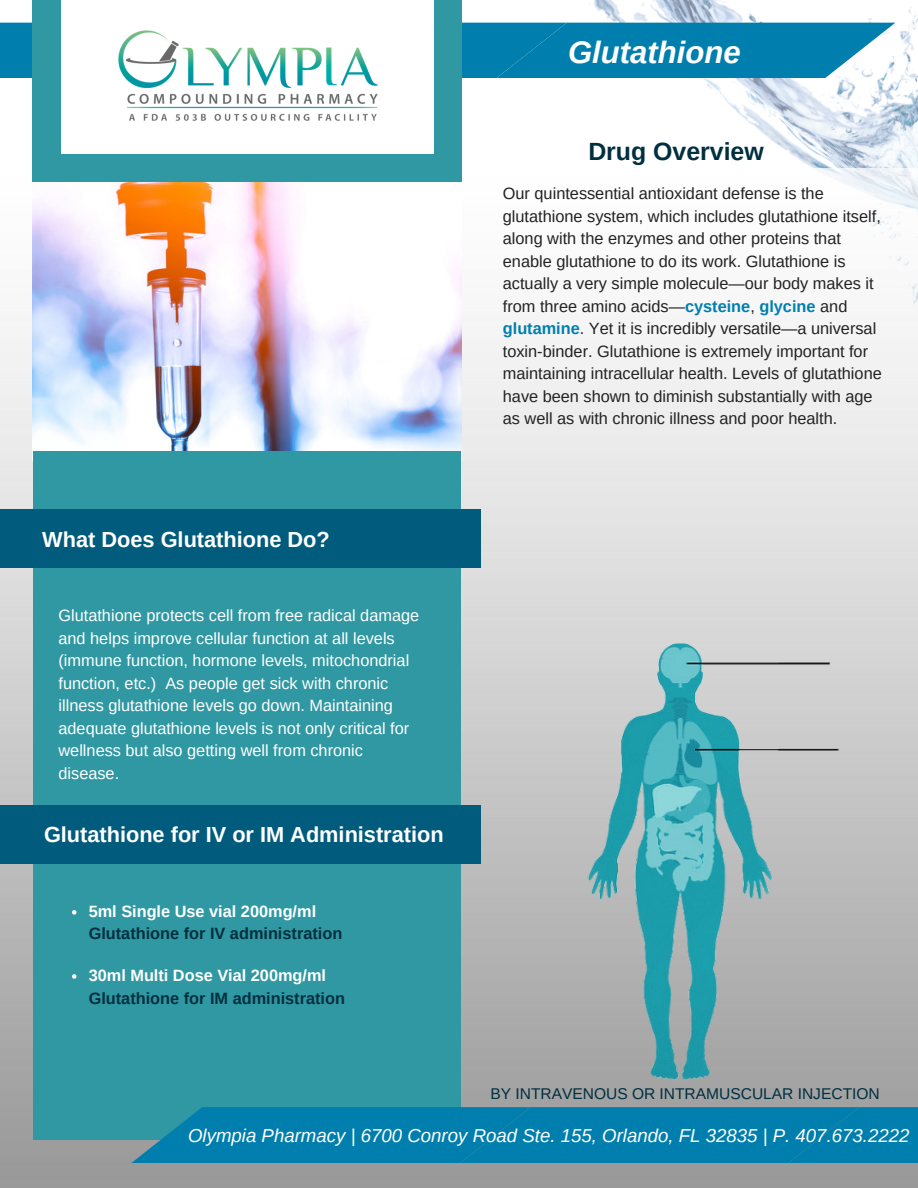
<style>
.page{position:relative;width:918px;height:1188px;background:#fff}
.page>*{position:absolute;margin:0;border:0;box-sizing:border-box;transform-origin:0 0}
.t1{font:italic 700 31.2px "Arimo";color:#fff}
.t2{font:700 24.9px "Arimo";color:#002f40}
.t3{font:700 21.75px "Arimo";color:#fff}
.t4{font:italic 18.75px "Arimo";color:#fff}
.t5{font:16.35px/22.5px "Arimo";color:#222}
.t6{font:16.35px/22.5px "Arimo";color:#fff}
.t7{font:700 16.35px "Arimo";color:#002f40}
.t8{font:700 16.35px "Arimo";color:#fff}
.t9{font:15.6px "Arimo";color:#002f40}
.s1{font-weight:700;color:#007fae}
</style>
<div class="page">
<img style="left:462px;top:0;width:456px;height:168px">
<svg style="left:0;top:23px;width:895px;height:55px;background:#1288b3"></svg>
<img style="left:0;top:168px;width:918px;height:1020px">
<img style="left:33px;top:182px;width:428px;height:269px">
<div style="left:44px;top:458px;width:406px;height:675px;background:#3098a2"></div>
<div style="left:33px;top:470px;width:20px;height:651px;background:#3098a2"></div>
<div style="left:33px;top:1119px;width:20px;height:20px;background:#3098a2"></div>
<div style="left:441px;top:470px;width:20px;height:651px;background:#3098a2"></div>
<div style="left:52px;top:1119px;width:390px;height:20px;background:#3098a2"></div>
<div style="left:441px;top:451px;width:20px;height:21px;background:#3098a2"></div>
<div style="left:33px;top:451px;width:20px;height:21px;background:#3098a2"></div>
<div style="left:52px;top:451px;width:390px;height:21px;background:#3098a2"></div>
<div style="left:129px;top:1107px;width:789px;height:55px;background:#007fae"></div>
<div style="left:0;top:510px;width:480px;height:58px;background:#005b7c"></div>
<div style="left:51px;top:0;width:392px;height:161px;background:#fff"></div>
<div style="left:434px;top:154px;width:28px;height:28px;background:#3098a2"></div>
<div style="left:32px;top:0;width:28px;height:156px;background:#3098a2"></div>
<div style="left:32px;top:154px;width:28px;height:28px;background:#3098a2"></div>
<div style="left:434px;top:0;width:28px;height:156px;background:#3098a2"></div>
<div style="left:58px;top:154px;width:378px;height:28px;background:#3098a2"></div>
<img style="left:582px;top:610px;width:272px;height:486px">
<div style="left:0;top:806px;width:480px;height:58px;background:#005b7c"></div>
<svg style="left:72px;top:910px;width:4px;height:5px"></svg>
<img style="left:118px;top:30px;width:260px;height:91px">
<svg style="left:72px;top:974px;width:4px;height:5px"></svg>
<h1 class="t1" style="left:568px;top:35px;width:174px">Glutathione</h1>
<h2 class="t2" style="left:588px;top:137px;width:177px">Drug Overview</h2>
<h3 class="t3" style="left:42px;top:527px;width:289px">What Does Glutathione Do?</h3>
<p class="t6" style="left:59px;top:604px;width:362px">Glutathione protects cell from free radical damage and helps improve cellular function at all levels (immune function, hormone levels, mitochondrial function, etc.) As people get sick with chronic illness glutathione levels go down. Maintaining adequate glutathione levels is not only critical for wellness but also getting well from chronic disease.</p>
<h3 class="t3" style="left:44px;top:822px;width:401px">Glutathione for IV or IM Administration</h3>
<p class="t8" style="left:89px;top:902px;width:229px">5ml Single Use vial 200mg/ml</p>
<p class="t7" style="left:89px;top:925px;width:255px">Glutathione for IV administration</p>
<p class="t8" style="left:89px;top:966px;width:239px">30ml Multi Dose Vial 200mg/ml</p>
<p class="t7" style="left:89px;top:989px;width:258px">Glutathione for IM administration</p>
<p class="t5" style="left:503px;top:182px;width:380px">Our quintessential antioxidant defense is the glutathione system, which includes glutathione itself, along with the enzymes and other proteins that enable glutathione to do its work. Glutathione is actually a very simple molecule—our body makes it from three amino acids—<span class="s1">cysteine</span>, <span class="s1">glycine</span> and <span class="s1">glutamine</span>. Yet it is incredibly versatile—a universal toxin-binder. Glutathione is extremely important for maintaining intracellular health. Levels of glutathione have been shown to diminish substantially with age as well as with chronic illness and poor health.</p>
<p class="t9" style="left:491px;top:1085px;width:391px">BY INTRAVENOUS OR INTRAMUSCULAR INJECTION</p>
<p class="t4" style="left:188px;top:1125px;width:723px">Olympia Pharmacy | 6700 Conroy Road Ste. 155, Orlando, FL 32835 | P. 407.673.2222</p>
</div>
